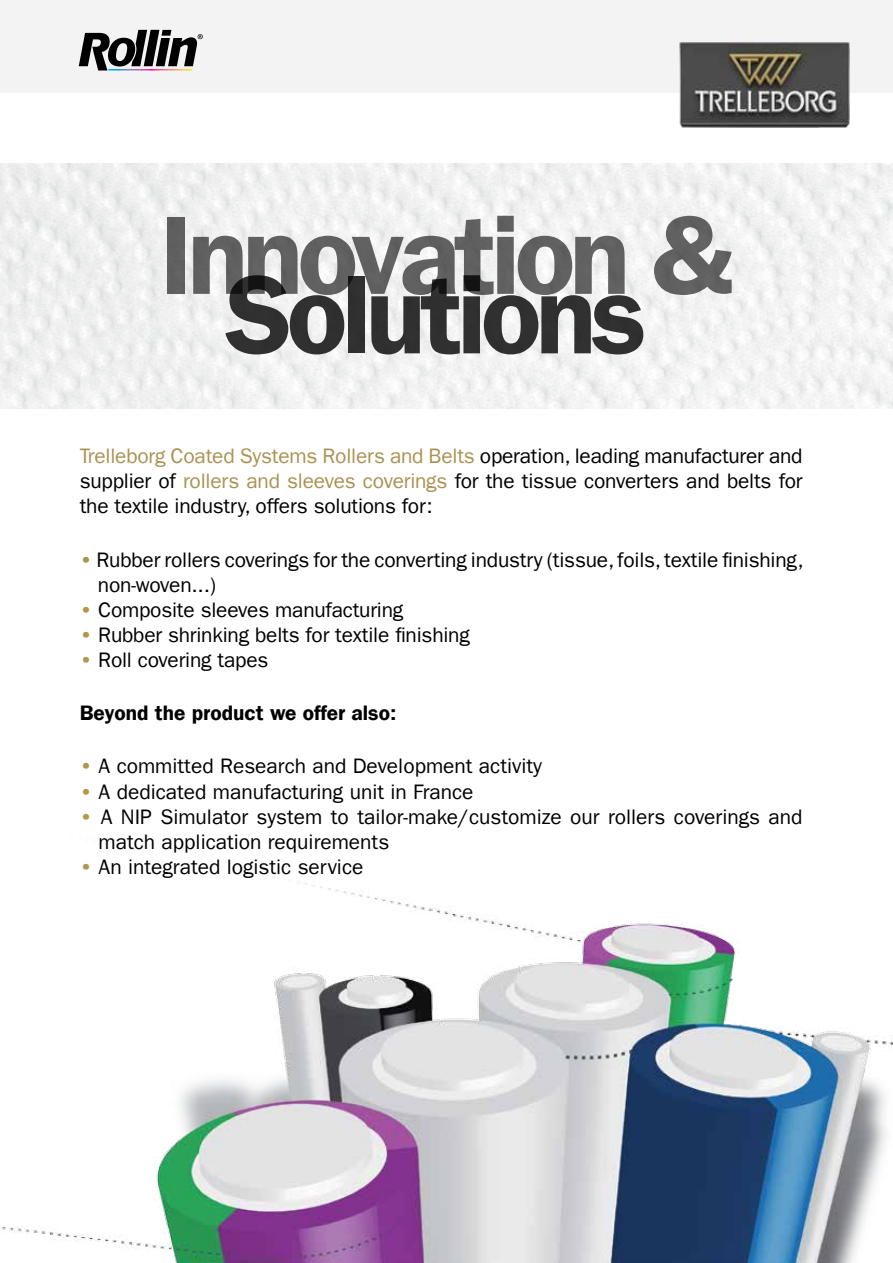
<style>
.page{position:relative;width:893px;height:1263px;background:#fff}
.page>*{position:absolute;margin:0;border:0;box-sizing:border-box;transform-origin:0 0}
.t1{font:600 112.2px "Franklin Gothic LT";letter-spacing:-.05em;color:#000}
.t2{font:21px/25.2px "Franklin Gothic LT";letter-spacing:-.01em;color:#000}
.t3{font:600 21px "Franklin Gothic LT";color:#000}
.s1{color:#ab9253}
.s2{font-weight:600;color:#ab9253}
.s3{font-weight:600;color:#b4974d}
</style>
<div class="page">
<img style="left:0;top:883px;width:893px;height:380px">
<div style="left:0;top:0;width:893px;height:92px;background:#f3f3f3"></div>
<img style="left:678px;top:43px;width:172px;height:85px">
<img style="left:0;top:164px;width:893px;height:244px">
<svg style="left:79px;top:30px;width:124px;height:40px"></svg>
<h1 class="t1" style="left:160px;top:189px;width:575px">Innovation &amp;</h1>
<h1 class="t1" style="left:225px;top:249px;width:423px">Solutions</h1>
<p class="t2" style="left:80px;top:443px;width:724px;text-align:justify"><span class="s1">Trelleborg Coated Systems Rollers and Belts</span> operation, leading manufacturer and supplier of <span class="s1">rollers and sleeves coverings</span> for the tissue converters and belts for the textile industry, offers solutions for:</p>
<p class="t2" style="left:98px;top:547px;width:707px;text-indent:-18px"><span class="s2">•</span> Rubber rollers coverings for the converting industry (tissue, foils, textile finishing, non-woven...)</p>
<p class="t2" style="left:80px;top:597px;width:325px"><span class="s3">•</span> Composite sleeves manufacturing</p>
<p class="t2" style="left:80px;top:623px;width:392px"><span class="s3">•</span> Rubber shrinking belts for textile finishing</p>
<p class="t2" style="left:80px;top:648px;width:190px"><span class="s3">•</span> Roll covering tapes</p>
<p class="t3" style="left:80px;top:701px;width:318px">Beyond the product we offer also:</p>
<p class="t2" style="left:80px;top:754px;width:464px"><span class="s3">•</span> A committed Research and Development activity</p>
<p class="t2" style="left:80px;top:779px;width:395px"><span class="s3">•</span> A dedicated manufacturing unit in France</p>
<p class="t2" style="left:99px;top:804px;width:705px;text-indent:-19px"><span class="s3">•</span> A NIP Simulator system to tailor-make/customize our rollers coverings and match application requirements</p>
<p class="t2" style="left:80px;top:855px;width:285px"><span class="s3">•</span> An integrated logistic service</p>
</div>
